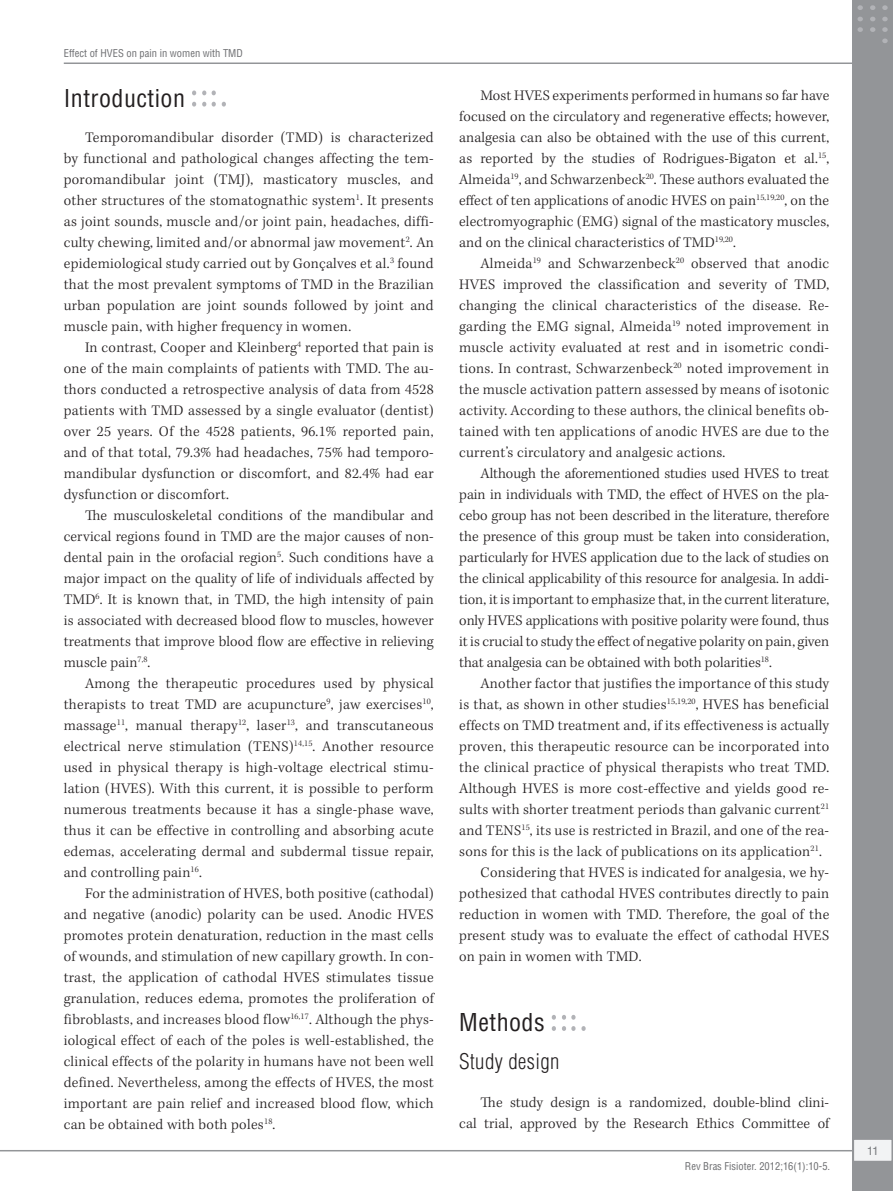
<style>
.page{position:relative;width:893px;height:1191px;background:#fff}
.page>*{position:absolute;margin:0;border:0;box-sizing:border-box;transform-origin:0 0}
.z04_0_Sub1{font:condensed 24px "Helvetica LT Std";letter-spacing:.02em;color:#231f20}
.z04_1_Sub2{font:300 condensed 21px "Helvetica LT Std";letter-spacing:.02em;color:#231f20}
.z05_0_texto_txt{font:300 15px/21px "Kepler Std";letter-spacing:.015em;color:#231f20;text-align:justify}
.t1{font:12px "Helvetica LT Std";color:#808285}
.z06_2_cabecalho{font:condensed 10.5px "Helvetica LT Std";color:#6c6d70}
</style>
<div class="page">
<svg style="left:222px;top:102px;width:4px;height:5px"></svg>
<svg style="left:212px;top:102px;width:4px;height:5px"></svg>
<svg style="left:202px;top:102px;width:4px;height:5px"></svg>
<svg style="left:192px;top:102px;width:4px;height:5px"></svg>
<svg style="left:212px;top:90px;width:4px;height:5px"></svg>
<svg style="left:202px;top:90px;width:4px;height:5px"></svg>
<svg style="left:192px;top:90px;width:4px;height:5px"></svg>
<svg style="left:562px;top:1026px;width:24px;height:5px"></svg>
<svg style="left:552px;top:1026px;width:4px;height:5px"></svg>
<svg style="left:562px;top:1015px;width:14px;height:4px"></svg>
<svg style="left:552px;top:1015px;width:4px;height:4px"></svg>
<hr style="left:0;top:1150px;width:879px;height:1px;background:#939598">
<hr style="left:64px;top:62px;width:810px;height:2px;background:#939598">
<div style="left:853px;top:0;width:40px;height:1191px;background:#939598"></div>
<div style="left:853px;top:1139px;width:39px;height:22px;background:#f2f3f4"></div>
<div style="left:853px;top:1138px;width:40px;height:24px;border:2px solid #939598"></div>
<svg style="left:857px;top:27px;width:6px;height:5px"></svg>
<svg style="left:857px;top:17px;width:6px;height:4px"></svg>
<svg style="left:857px;top:5px;width:6px;height:5px"></svg>
<svg style="left:870px;top:27px;width:5px;height:5px"></svg>
<svg style="left:870px;top:17px;width:5px;height:4px"></svg>
<svg style="left:870px;top:5px;width:5px;height:5px"></svg>
<svg style="left:882px;top:27px;width:6px;height:5px"></svg>
<svg style="left:882px;top:38px;width:6px;height:5px"></svg>
<svg style="left:882px;top:17px;width:6px;height:4px"></svg>
<svg style="left:882px;top:5px;width:6px;height:5px"></svg>
<p class="z06_2_cabecalho" style="left:64px;top:46px;width:181px">Effect of HVES on pain in women with TMD</p>
<p class="z04_0_Sub1" style="left:64px;top:83px;width:123px">Introduction</p>
<p class="z05_0_texto_txt" style="left:64px;top:127px;width:371px;text-indent:21px">Temporomandibular disorder (TMD) is characterized by functional and pathological changes affecting the tem&shy;poromandibular joint (TMJ), masticatory muscles, and other structures of the stomatognathic system<sup>1</sup>. It presents as joint sounds, muscle and/or joint pain, headaches, diffi&shy;culty chewing, limited and/or abnormal jaw movement<sup>2</sup>. An epidemiological study carried out by Gonçalves et al.<sup>3</sup> found that the most prevalent symptoms of TMD in the Brazilian urban population are joint sounds followed by joint and muscle pain, with higher frequency in women.</p>
<p class="z05_0_texto_txt" style="left:64px;top:337px;width:371px;text-indent:21px">In contrast, Cooper and Kleinberg<sup>4</sup> reported that pain is one of the main complaints of patients with TMD. The au&shy;thors conducted a retrospective analysis of data from 4528 patients with TMD assessed by a single evaluator (dentist) over 25 years. Of the 4528 patients, 96.1% reported pain, and of that total, 79.3% had headaches, 75% had temporo&shy;mandibular dysfunction or discomfort, and 82.4% had ear dysfunction or discomfort.</p>
<p class="z05_0_texto_txt" style="left:64px;top:505px;width:371px;text-indent:21px">The musculoskeletal conditions of the mandibular and cervical regions found in TMD are the major causes of non&shy;dental pain in the orofacial region<sup>5</sup>. Such conditions have a major impact on the quality of life of individuals affected by TMD<sup>6</sup>. It is known that, in TMD, the high intensity of pain is associated with decreased blood flow to muscles, however treatments that improve blood flow are effective in relieving muscle pain<sup>7,8</sup>.</p>
<p class="z05_0_texto_txt" style="left:64px;top:673px;width:371px;text-indent:21px">Among the therapeutic procedures used by physical therapists to treat TMD are acupuncture<sup>9</sup>, jaw exercises<sup>10</sup>, massage<sup>11</sup>, manual therapy<sup>12</sup>, laser<sup>13</sup>, and transcutaneous electrical nerve stimulation (TENS)<sup>14,15</sup>. Another resource used in physical therapy is high-voltage electrical stimu&shy;lation (HVES). With this current, it is possible to perform numerous treatments because it has a single-phase wave, thus it can be effective in controlling and absorbing acute edemas, accelerating dermal and subdermal tissue repair, and controlling pain<sup>16</sup>.</p>
<p class="z05_0_texto_txt" style="left:64px;top:883px;width:371px;text-indent:21px">For the administration of HVES, both positive (cathodal) and negative (anodic) polarity can be used. Anodic HVES promotes protein denaturation, reduction in the mast cells of wounds, and stimulation of new capillary growth. In con&shy;trast, the application of cathodal HVES stimulates tissue granulation, reduces edema, promotes the proliferation of fibroblasts, and increases blood flow<sup>16,17</sup>. Although the phys&shy;iological effect of each of the poles is well-established, the clinical effects of the polarity in humans have not been well defined. Nevertheless, among the effects of HVES, the most important are pain relief and increased blood flow, which can be obtained with both poles<sup>18</sup>.</p>
<p class="z05_0_texto_txt" style="left:459px;top:85px;width:371px;text-indent:21px">Most HVES experiments performed in humans so far have focused on the circulatory and regenerative effects; however, analgesia can also be obtained with the use of this current, as reported by the studies of Rodrigues-Bigaton et al.<sup>15</sup>, Almeida<sup>19</sup>, and Schwarzenbeck<sup>20</sup>. These authors evaluated the effect of ten applications of anodic HVES on pain<sup>15,19,20</sup>, on the electromyographic (EMG) signal of the masticatory muscles, and on the clinical characteristics of TMD<sup>19,20</sup>.</p>
<p class="z05_0_texto_txt" style="left:459px;top:253px;width:371px;text-indent:21px">Almeida<sup>19</sup> and Schwarzenbeck<sup>20</sup> observed that anodic HVES improved the classification and severity of TMD, changing the clinical characteristics of the disease. Re&shy;garding the EMG signal, Almeida<sup>19</sup> noted improvement in muscle activity evaluated at rest and in isometric condi&shy;tions. In contrast, Schwarzenbeck<sup>20</sup> noted improvement in the muscle activation pattern assessed by means of isotonic activity. According to these authors, the clinical benefits ob&shy;tained with ten applications of anodic HVES are due to the current’s circulatory and analgesic actions.</p>
<p class="z05_0_texto_txt" style="left:459px;top:463px;width:371px;text-indent:21px">Although the aforementioned studies used HVES to treat pain in individuals with TMD, the effect of HVES on the pla&shy;cebo group has not been described in the literature, therefore the presence of this group must be taken into consideration, particularly for HVES application due to the lack of studies on the clinical applicability of this resource for analgesia. In addi&shy;tion, it is important to emphasize that, in the current literature, only HVES applications with positive polarity were found, thus it is crucial to study the effect of negative polarity on pain, given that analgesia can be obtained with both polarities<sup>18</sup>.</p>
<p class="z05_0_texto_txt" style="left:459px;top:673px;width:371px;text-indent:21px">Another factor that justifies the importance of this study is that, as shown in other studies<sup>15,19,20</sup>, HVES has beneficial effects on TMD treatment and, if its effectiveness is actually proven, this therapeutic resource can be incorporated into the clinical practice of physical therapists who treat TMD.<br>Although HVES is more cost-effective and yields good re&shy;sults with shorter treatment periods than galvanic current<sup>21 </sup>and TENS<sup>15</sup>, its use is restricted in Brazil, and one of the rea&shy;sons for this is the lack of publications on its application<sup>21</sup>.</p>
<p class="z05_0_texto_txt" style="left:459px;top:862px;width:371px;text-indent:21px">Considering that HVES is indicated for analgesia, we hy&shy;pothesized that cathodal HVES contributes directly to pain reduction in women with TMD. Therefore, the goal of the present study was to evaluate the effect of cathodal HVES on pain in women with TMD.</p>
<p class="z04_0_Sub1" style="left:459px;top:1007px;width:87px">Methods</p>
<p class="z04_1_Sub2" style="left:459px;top:1048px;width:102px">Study design</p>
<p class="z05_0_texto_txt" style="left:459px;top:1092px;width:371px;text-align:right">The study design is a randomized, double-blind clini-<br>cal trial, approved by the Research Ethics Committee of</p>
<p class="z06_2_cabecalho" style="left:685px;top:1160px;width:147px">Rev Bras Fisioter. 2012;16(1):10-5.</p>
<p class="t1" style="left:867px;top:1143px;width:13px">11</p>
</div>
